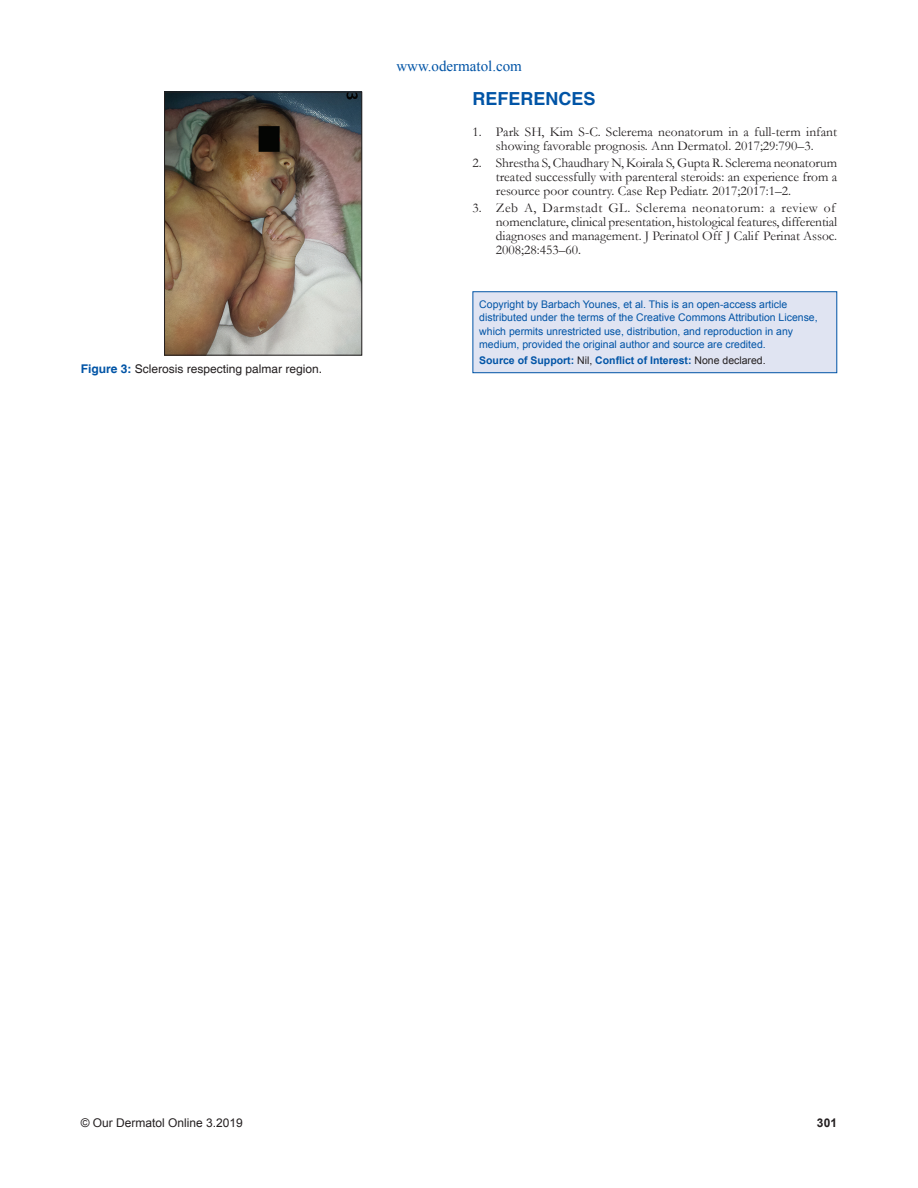
<style>
.page{position:relative;width:918px;height:1188px;background:#fff}
.page>*{position:absolute;margin:0;border:0;box-sizing:border-box;transform-origin:0 0}
.t1{font:700 18px "Helvetica";color:#0154a6}
.t2{font:15px "Times New Roman";color:#0154a6}
.t3{font:13.5px/14.2px "Garamond";color:#231f20;text-align:center}
.t4{font:12px "Helvetica";color:#231f20}
.t5{font:12px "Arial";color:#231f20}
.t6{font:700 12px "Arial";color:#231f20}
.t7{font:10.5px/13.5px "Arial";color:#0154a6}
.t8{font:700 10.5px "Arial";color:#0154a6}
.s1{font-weight:700;color:#0154a6}
.s2{font-weight:400;color:#231f20}
</style>
<div class="page">
<img style="left:166px;top:94px;width:194px;height:259px">
<div style="left:164px;top:92px;width:198px;height:263px;border:1px solid #231f20"></div>
<div style="left:473px;top:292px;width:364px;height:81px;background:#e0e4f2"></div>
<div style="left:472px;top:291px;width:365px;height:82px;border:1px solid #0154a6"></div>
<p class="t2" style="left:396px;top:58px;width:127px">www.odermatol.com</p>
<p class="t4" style="left:81px;top:362px;width:243px"><span class="s1">Figure 3:</span> Sclerosis respecting palmar region.</p>
<h1 class="t1" style="left:472px;top:88px;width:125px">REFERENCES</h1>
<p class="t3" style="left:472px;top:125px;width:366px">1. Park SH, Kim S-C. Sclerema neonatorum in a full-term infant showing favorable prognosis. Ann Dermatol. 2017;29:790–3.</p>
<p class="t3" style="left:496px;top:156px;width:343px;text-align:justify;text-indent:-23px">2. Shrestha S, Chaudhary N, Koirala S, Gupta R. Sclerema neonatorum treated successfully with parenteral steroids: an experience from a resource poor country. Case Rep Pediatr. 2017;2017:1–2.</p>
<p class="t3" style="left:496px;top:201px;width:343px;text-align:left;text-indent:-23px">3. Zeb A, Darmstadt GL. Sclerema neonatorum: a review of nomenclature, clinical presentation, histological features, differential diagnoses and management. J Perinatol Off J Calif Perinat Assoc.<br>2008;28:453–60.</p>
<p class="t7" style="left:479px;top:298px;width:340px">Copyright by Barbach Younes, et al. This is an open-access article distributed under the terms of the Creative Commons Attribution License, which permits unrestricted use, distribution, and reproduction in any medium, provided the original author and source are credited.</p>
<p class="t8" style="left:479px;top:355px;width:288px">Source of Support: <span class="s2">Nil,</span> Conflict of Interest: <span class="s2">None declared.</span></p>
<p class="t5" style="left:81px;top:1116px;width:164px">© Our Dermatol Online 3.2019</p>
<p class="t6" style="left:817px;top:1116px;width:22px">301</p>
</div>
